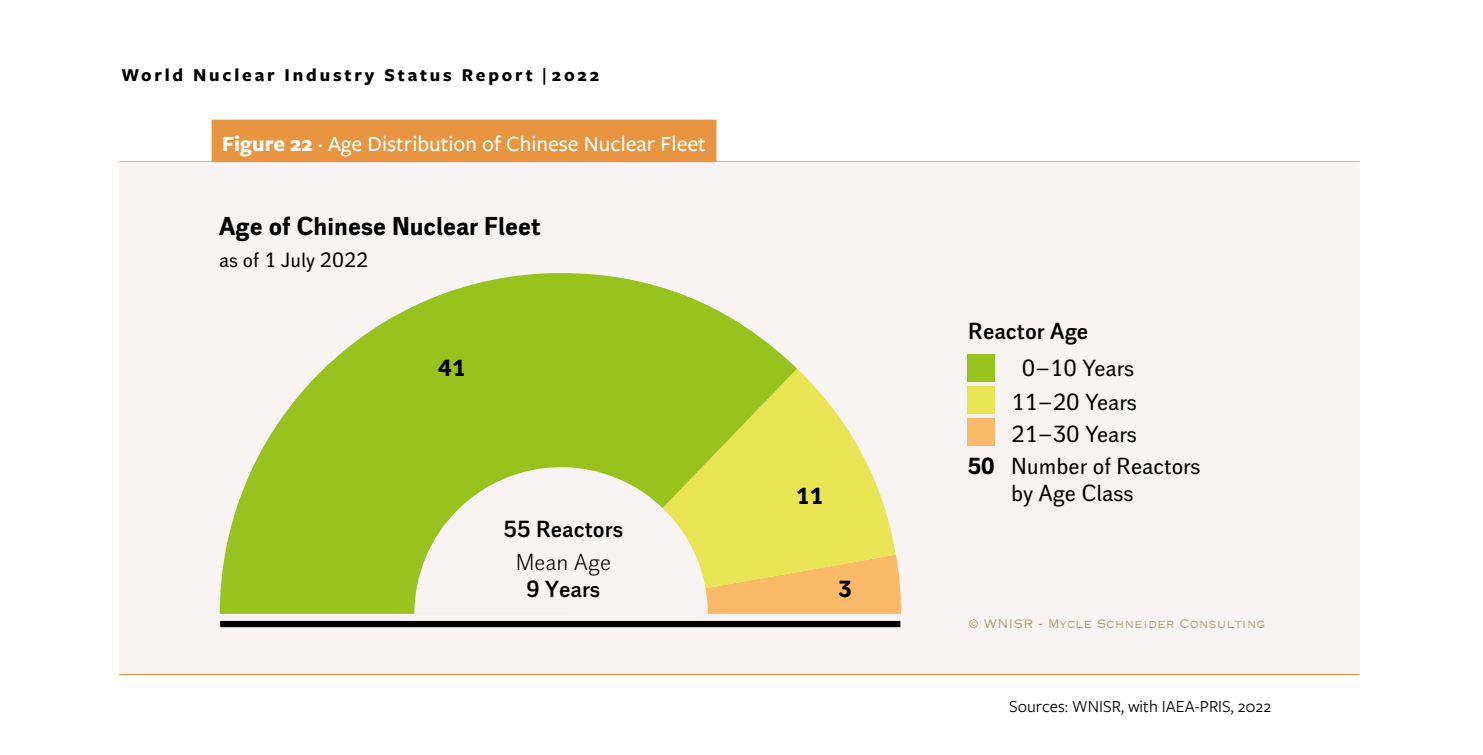
<style>
.page{position:relative;width:1483px;height:755px;background:#fff}
.page>*{position:absolute;margin:0;border:0;box-sizing:border-box;transform-origin:0 0}
.t1{font:700 25px "Walbaum Grotesk Text";color:#000}
.t2{font:22.5px/34.5px "Walbaum Grotesk Text";color:#000;text-align:center}
.t3{font:500 22.5px "Freight Sans Pro";color:#fff}
.t4{font:700 22.5px/32.8px "Walbaum Grotesk";color:#000;text-align:center}
.t5{font:700 22.5px "Walbaum Grotesk Text";color:#000}
.t6{font:20px "Walbaum Grotesk Text";color:#000}
.t7{font:700 18.75px "Freight Sans Pro";letter-spacing:.15em;color:#000}
.Sources{font:17.5px "Freight Sans Pro";color:#000}
.t8{font:300 16.25px "Copperplate";color:#b6a173}
.s1{font-weight:700}
.s2{font-weight:400}
</style>
<div class="page">
<hr style="left:119px;top:673px;width:1240px;height:2px;background:#e79541">
<hr style="left:119px;top:161px;width:1240px;height:1px;background:#e79541">
<div style="left:119px;top:163px;width:1240px;height:510px;background:#f7f4f3"></div>
<svg style="left:797px;top:368px;width:72px;height:99px;fill:#e8e453"></svg>
<svg style="left:220px;top:273px;width:577px;height:340px;fill:#98c21d"></svg>
<div style="left:220px;top:620px;width:680px;height:7px;background:#000"></div>
<svg style="left:414px;top:467px;width:487px;height:146px"></svg>
<div style="left:967px;top:354px;width:28px;height:28px;background:#98c21d"></div>
<div style="left:967px;top:386px;width:28px;height:28px;background:#e8e453"></div>
<div style="left:967px;top:418px;width:28px;height:28px;background:#fab966"></div>
<div style="left:212px;top:119px;width:504px;height:43px;background:#e79541"></div>
<p class="t7" style="left:121px;top:62px;width:479px">World Nuclear Industry Status Report | 2022</p>
<p class="t3" style="left:222px;top:129px;width:485px"><span class="s1">Figure 22</span> · Age Distribution of Chinese Nuclear Fleet</p>
<p class="t1" style="left:219px;top:212px;width:323px">Age of Chinese Nuclear Fleet</p>
<p class="t6" style="left:219px;top:249px;width:150px">as of 1 July 2022</p>
<p class="t5" style="left:438px;top:354px;width:29px">41</p>
<p class="t4" style="left:503px;top:513px;width:121px">55 Reactors<br><span class="s2">Mean Age</span></p>
<p class="t4" style="left:526px;top:573px;width:76px">9 Years</p>
<p class="t5" style="left:796px;top:483px;width:29px">11</p>
<p class="t5" style="left:838px;top:576px;width:15px">3</p>
<p class="t4" style="left:968px;top:315px;width:121px">Reactor Age</p>
<p class="t2" style="left:1011px;top:351px;width:127px">0–10 Years<br>11–20 Years</p>
<p class="t2" style="left:1011px;top:417px;width:127px">21–30 Years</p>
<p class="t2" style="left:1011px;top:453px;width:191px;line-height:27px;text-align:left;text-indent:-43px"><span class="s1">50</span> Number of Reactors by Age Class</p>
<p class="t8" style="left:968px;top:613px;width:298px">© WNISR - Mycle Schneider Consulting</p>
<p class="Sources" style="left:1009px;top:694px;width:263px">Sources: WNISR, with IAEA-PRIS, 2022</p>
</div>
